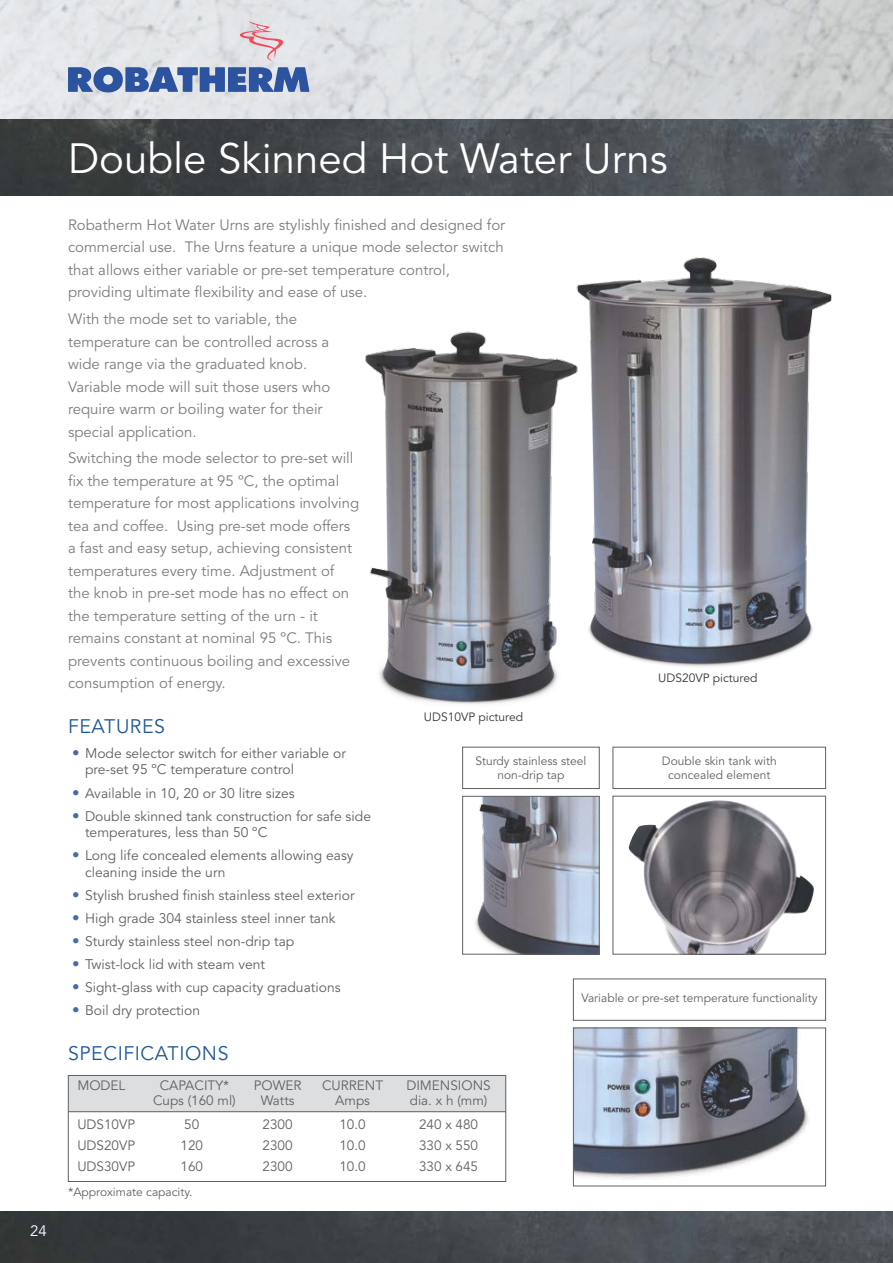
<style>
.page{position:relative;width:893px;height:1263px;background:#fff}
.page>*{position:absolute;margin:0;border:0;box-sizing:border-box;transform-origin:0 0}
.t1{font:42px "Avenir";color:#fff}
.t2{font:19.5px "Avenir";letter-spacing:.03em;color:#1f5898}
.t3{font:15px/22.5px "Avenir";color:#7c7d80}
.t4{font:15px "Avenir";color:#fff}
.t5{font:13.8px/16.6px "Avenir";color:#606163}
.t6{font:13.5px/21px "Avenir";color:#606163;text-align:justify}
.t7{font:12px/14.4px "Avenir";color:#606163;text-align:center}
.t8{font:12px "Avenir";color:#373535}
.s1{font-size:15px;color:#486ba6}
</style>
<div class="page">
<svg style="left:0;top:0;width:893px;height:119px;background:#d9dbdd"></svg>
<img style="left:0;top:1212px;width:893px;height:51px">
<svg style="left:235px;top:21px;width:52px;height:40px;background:#e2ced3"></svg>
<svg style="left:68px;top:67px;width:241px;height:25px;background:#5d7ab2"></svg>
<img style="left:0;top:119px;width:893px;height:77px">
<div style="left:68px;top:1075px;width:438px;height:37px;background:#dddedf"></div>
<hr style="left:68px;top:1111px;width:438px;height:1px;background:#606163">
<div style="left:68px;top:1075px;width:438px;height:107px;border:1px solid #606163"></div>
<img style="left:628px;top:800px;width:186px;height:152px">
<div style="left:613px;top:796px;width:213px;height:158px;border:1px solid #606163"></div>
<img style="left:575px;top:1030px;width:233px;height:149px">
<div style="left:573px;top:1028px;width:253px;height:158px;border:1px solid #606163"></div>
<div style="left:613px;top:747px;width:213px;height:42px;border:1px solid #606163"></div>
<img style="left:475px;top:798px;width:122px;height:154px">
<div style="left:462px;top:796px;width:137px;height:158px;border:1px solid #606163"></div>
<div style="left:462px;top:747px;width:137px;height:42px;border:1px solid #606163"></div>
<img style="left:365px;top:331px;width:201px;height:373px">
<img style="left:566px;top:257px;width:266px;height:410px">
<p class="t4" style="left:30px;top:1222px;width:18px">24</p>
<h1 class="t1" style="left:68px;top:135px;width:601px">Double Skinned Hot Water Urns</h1>
<p class="t3" style="left:68px;top:214px;width:439px">Robatherm Hot Water Urns are stylishly finished and designed for commercial use. The Urns feature a unique mode selector switch that allows either variable or pre-set temperature control, providing ultimate flexibility and ease of use.</p>
<p class="t3" style="left:68px;top:308px;width:264px">With the mode set to variable, the temperature can be controlled across a wide range via the graduated knob.<br>Variable mode will suit those users who require warm or boiling water for their special application.</p>
<p class="t3" style="left:68px;top:447px;width:293px">Switching the mode selector to pre-set will fix the temperature at 95 ºC, the optimal temperature for most applications involving tea and coffee. Using pre-set mode offers a fast and easy setup, achieving consistent temperatures every time. Adjustment of the knob in pre-set mode has no effect on the temperature setting of the urn - it remains constant at nominal 95 ºC. This prevents continuous boiling and excessive consumption of energy.</p>
<p class="t8" style="left:658px;top:671px;width:101px">UDS20VP pictured</p>
<h2 class="t2" style="left:68px;top:715px;width:99px">FEATURES</h2>
<p class="t5" style="left:85px;top:745px;width:262px;text-indent:-13px"><span class="s1">•</span> Mode selector switch for either variable or pre-set 95 ºC temperature control</p>
<p class="t5" style="left:72px;top:785px;width:224px"><span class="s1">•</span> Available in 10, 20 or 30 litre sizes</p>
<p class="t5" style="left:85px;top:808px;width:287px;text-indent:-13px"><span class="s1">•</span> Double skinned tank construction for safe side temperatures, less than 50 ºC</p>
<p class="t5" style="left:85px;top:847px;width:270px;text-indent:-13px"><span class="s1">•</span> Long life concealed elements allowing easy cleaning inside the urn</p>
<p class="t5" style="left:72px;top:887px;width:284px"><span class="s1">•</span> Stylish brushed finish stainless steel exterior</p>
<p class="t5" style="left:72px;top:910px;width:265px"><span class="s1">•</span> High grade 304 stainless steel inner tank</p>
<p class="t5" style="left:72px;top:933px;width:224px"><span class="s1">•</span> Sturdy stainless steel non-drip tap</p>
<p class="t5" style="left:72px;top:956px;width:194px"><span class="s1">•</span> Twist-lock lid with steam vent</p>
<p class="t5" style="left:72px;top:979px;width:270px"><span class="s1">•</span> Sight-glass with cup capacity graduations</p>
<p class="t5" style="left:72px;top:1002px;width:129px"><span class="s1">•</span> Boil dry protection</p>
<p class="t8" style="left:424px;top:710px;width:101px">UDS10VP pictured</p>
<p class="t7" style="left:475px;top:754px;width:112px">Sturdy stainless steel non-drip tap</p>
<p class="t7" style="left:662px;top:754px;width:116px">Double skin tank with concealed element</p>
<p class="t7" style="left:581px;top:991px;width:238px">Variable or pre-set temperature functionality</p>
<h2 class="t2" style="left:68px;top:1042px;width:162px">SPECIFICATIONS</h2>
<p class="t6" style="left:77px;top:1075px;width:50px">MODEL</p>
<p class="t6" style="left:254px;top:1078px;width:49px;line-height:15px;text-align:center">POWER<br>Watts</p>
<p class="t6" style="left:322px;top:1078px;width:63px;line-height:15px;text-align:center">CURRENT<br>Amps</p>
<p class="t6" style="left:77px;top:1114px;width:59px">UDS10VP UDS20VP UDS30VP</p>
<p class="t6" style="left:263px;top:1114px;width:32px">2300<br>2300<br>2300</p>
<p class="t6" style="left:419px;top:1115px;width:61px">240 x 480<br>330 x 550<br>330 x 645</p>
<p class="t6" style="left:153px;top:1078px;width:84px;line-height:15px;text-align:center">CAPACITY*<br>Cups (160 ml)</p>
<p class="t6" style="left:406px;top:1078px;width:86px;line-height:15px">DIMENSIONS dia. x h (mm)</p>
<p class="t6" style="left:339px;top:1115px;width:28px">10.0<br>10.0<br>10.0</p>
<p class="t6" style="left:181px;top:1115px;width:24px;text-align:left">50<br>120<br>160</p>
<p class="t7" style="left:68px;top:1185px;width:126px">*Approximate capacity.</p>
</div>
